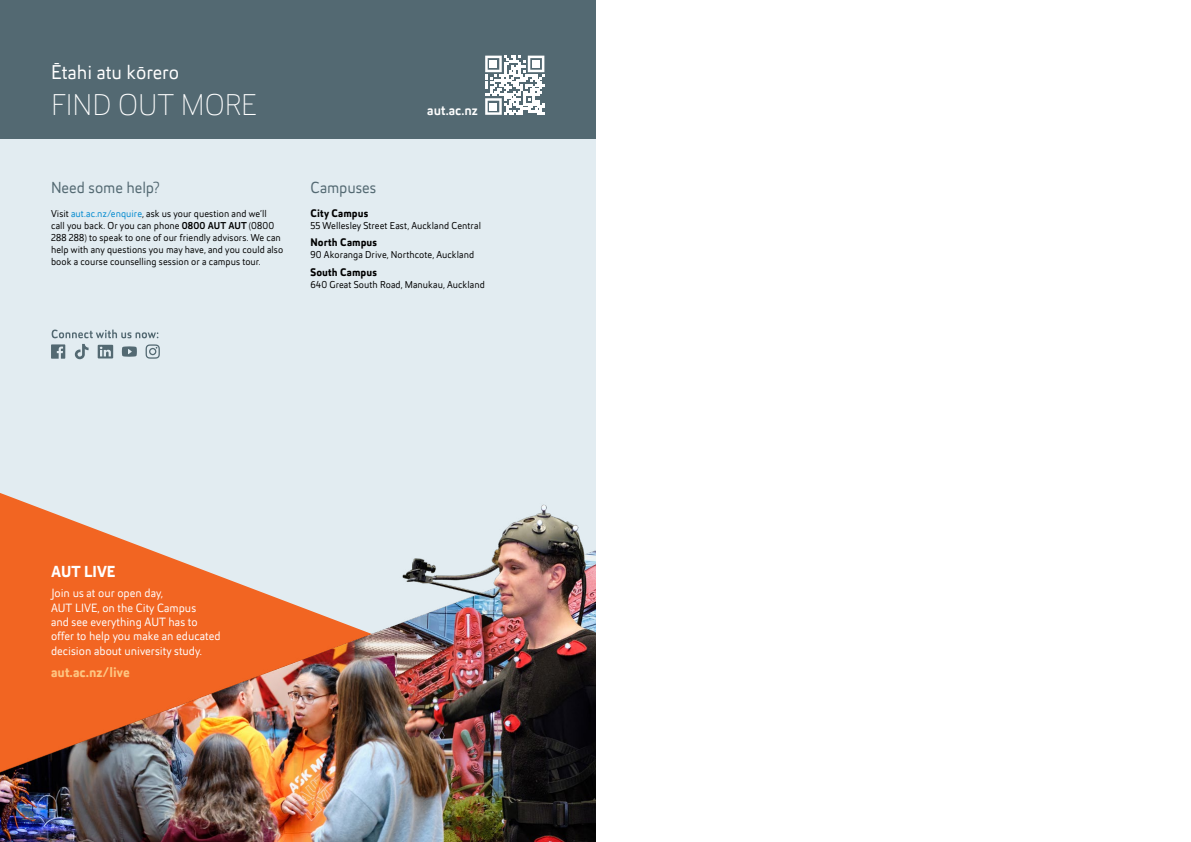
<style>
.page{position:relative;width:1191px;height:842px;background:#fff}
.page>*{position:absolute;margin:0;border:0;box-sizing:border-box;transform-origin:0 0}
.t1{font:100 30px "Helia Core";color:#fff}
.t2{font:20px "Helia Core";color:#fff}
.t3{font:16px "Helia Core";letter-spacing:-.005em;color:#536972}
.t4{font:700 16px "Helia Core";color:#fff}
.t5{font:700 14px "Helia Core";color:#fdc581}
.t6{font:500 14px "Helia Core";color:#fff}
.t7{font:12px/14.4px "Helia Core";color:#fff}
.t8{font:12px "Helia Core";color:#536972}
.t9{font:700 11px "Helia Core";letter-spacing:.005em;color:#000}
.t10{font:10px/12px "Helia Core";letter-spacing:.005em;color:#000}
.s1{color:#0089cf}
.s2{font-weight:500}
</style>
<div class="page">
<div style="left:0;top:0;width:595px;height:842px;background:#e2ecf1"></div>
<div style="left:0;top:0;width:595px;height:139px;background:#536972"></div>
<img style="left:0;top:493px;width:595px;height:349px">
<svg style="left:485px;top:56px;width:59px;height:59px"></svg>
<div style="left:490px;top:60px;width:7px;height:7px;background:#fff"></div>
<div style="left:532px;top:60px;width:7px;height:7px;background:#fff"></div>
<div style="left:490px;top:103px;width:7px;height:7px;background:#fff"></div>
<svg style="left:52px;top:330px;width:106px;height:8px"></svg>
<svg style="left:51px;top:344px;width:14px;height:15px"></svg>
<svg style="left:98px;top:345px;width:15px;height:13px"></svg>
<svg style="left:146px;top:344px;width:14px;height:15px"></svg>
<svg style="left:122px;top:346px;width:15px;height:11px"></svg>
<svg style="left:75px;top:344px;width:14px;height:15px"></svg>
<h2 class="t2" style="left:51px;top:59px;width:129px">Ētahi atu kōrero</h2>
<h1 class="t1" style="left:51px;top:86px;width:208px">FIND OUT MORE</h1>
<h3 class="t3" style="left:51px;top:178px;width:110px">Need some help?</h3>
<p class="t10" style="left:51px;top:207px;width:234px">Visit <span class="s1">aut.ac.nz/enquire</span>, ask us your question and we’ll<br>call you back. Or you can phone <span class="s2">0800 AUT AUT</span> (0800<br>288 288) to speak to one of our friendly advisors. We can help with any questions you may have, and you could also book a course counselling session or a campus tour.</p>
<h3 class="t6" style="left:427px;top:100px;width:52px">aut.ac.nz</h3>
<h3 class="t3" style="left:310px;top:178px;width:67px">Campuses</h3>
<p class="t9" style="left:310px;top:205px;width:59px">City Campus</p>
<p class="t10" style="left:310px;top:219px;width:172px">55 Wellesley Street East, Auckland Central</p>
<p class="t9" style="left:310px;top:235px;width:68px">North Campus</p>
<p class="t10" style="left:310px;top:249px;width:165px">90 Akoranga Drive, Northcote, Auckland</p>
<p class="t9" style="left:310px;top:265px;width:68px">South Campus</p>
<p class="t10" style="left:310px;top:279px;width:176px">640 Great South Road, Manukau, Auckland</p>
<h3 class="t4" style="left:51px;top:560px;width:66px">AUT LIVE</h3>
<p class="t7" style="left:51px;top:586px;width:171px">Join us at our open day,<br>AUT LIVE, on the City Campus<br>and see everything AUT has to offer to help you make an educated decision about university study.</p>
<h3 class="t5" style="left:51px;top:663px;width:80px">aut.ac.nz/live</h3>
<p class="t8" style="left:22px;top:808px;width:14px">28</p>
</div>
